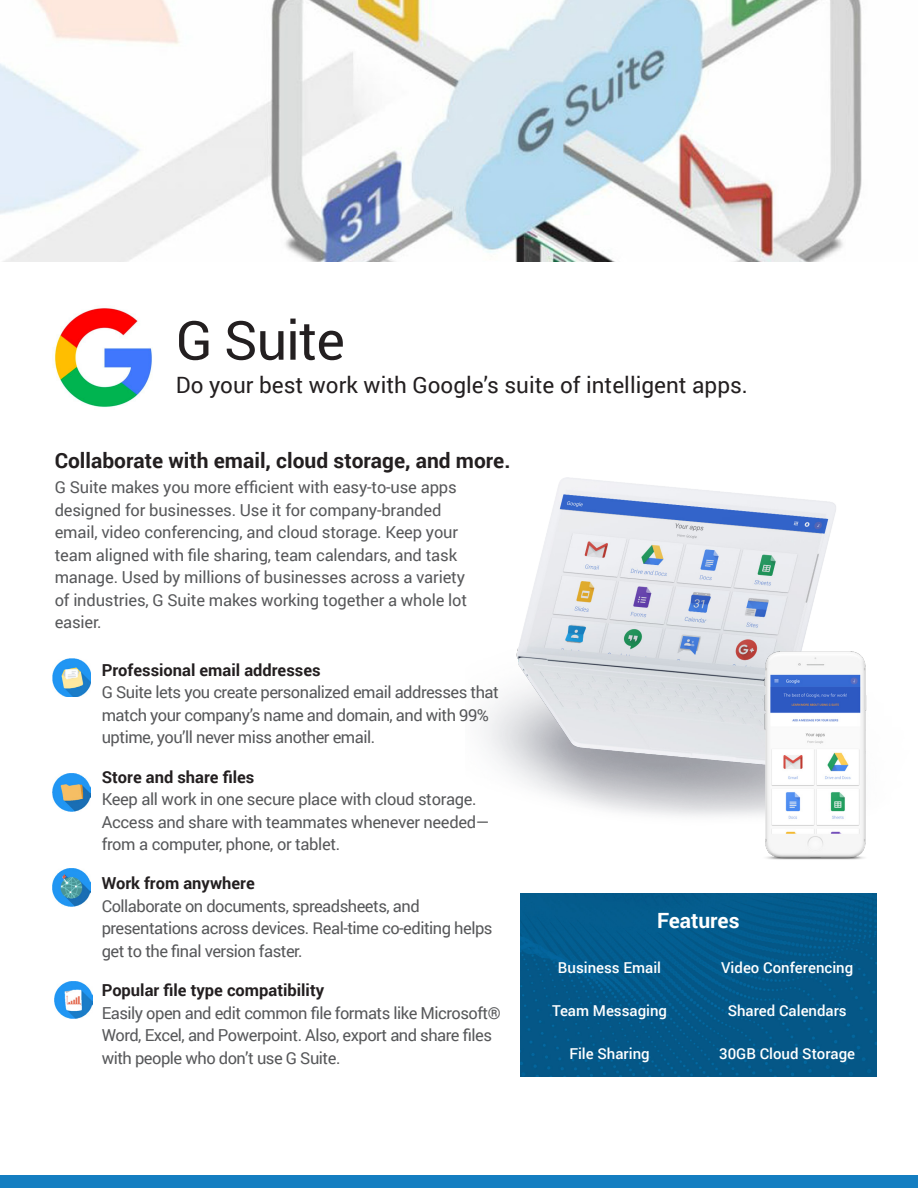
<style>
.page{position:relative;width:918px;height:1188px;background:#fff}
.page>*{position:absolute;margin:0;border:0;box-sizing:border-box;transform-origin:0 0}
.t1{font:54px "Roboto";letter-spacing:-.02em;color:#231f20}
.t2{font:22.5px "Roboto";color:#231f20}
.Body_Text{font:700 21px "Roboto";color:#231f20}
.Body_Text-2{font:700 21px "Roboto";color:#fff}
.Body_Text-3{font:16.5px/22.5px "Roboto";letter-spacing:-.02em;color:#57585a}
.t3{font:700 16.5px "Roboto";color:#231f20}
.t4{font:500 15px "Roboto";color:#fff}
</style>
<div class="page">
<img style="left:521px;top:893px;width:355px;height:184px">
<img style="left:0;top:0;width:862px;height:261px">
<div style="left:0;top:1175px;width:918px;height:13px;background:#147ec1"></div>
<img style="left:483px;top:477px;width:353px;height:339px">
<img style="left:732px;top:625px;width:135px;height:235px">
<img style="left:54px;top:308px;width:98px;height:100px">
<img style="left:53px;top:868px;width:37px;height:38px">
<img style="left:53px;top:659px;width:38px;height:38px">
<img style="left:52px;top:773px;width:38px;height:38px">
<img style="left:55px;top:981px;width:37px;height:38px">
<p class="t1" style="left:176px;top:303px;width:170px">G Suite</p>
<p class="t2" style="left:176px;top:369px;width:574px">Do your best work with Google’s suite of intelligent apps.</p>
<p class="Body_Text" style="left:55px;top:446px;width:457px">Collaborate with email, cloud storage, and more.</p>
<p class="Body_Text-3" style="left:55px;top:476px;width:414px">G Suite makes you more efficient with easy-to-use apps designed for businesses. Use it for company-branded email, video conferencing, and cloud storage. Keep your team aligned with file sharing, team calendars, and task manage. Used by millions of businesses across a variety of industries, G Suite makes working together a whole lot easier.</p>
<p class="t3" style="left:102px;top:658px;width:220px">Professional email addresses</p>
<p class="Body_Text-3" style="left:102px;top:681px;width:399px">G Suite lets you create personalized email addresses that match your company’s name and domain, and with 99% uptime, you’ll never miss another email.</p>
<p class="t3" style="left:102px;top:765px;width:154px">Store and share files</p>
<p class="Body_Text-3" style="left:102px;top:787px;width:389px">Keep all work in one secure place with cloud storage.<br>Access and share with teammates whenever needed— from a computer, phone, or tablet.</p>
<p class="t3" style="left:102px;top:872px;width:154px">Work from anywhere</p>
<p class="Body_Text-3" style="left:102px;top:894px;width:392px">Collaborate on documents, spreadsheets, and presentations across devices. Real-time co-editing helps get to the final version faster.</p>
<p class="t3" style="left:102px;top:979px;width:224px">Popular file type compatibility</p>
<p class="Body_Text-3" style="left:102px;top:1001px;width:400px">Easily open and edit common file formats like Microsoft®<br>Word, Excel, and Powerpoint. Also, export and share files with people who don’t use G Suite.</p>
<p class="Body_Text-2" style="left:657px;top:906px;width:84px">Features</p>
<p class="t4" style="left:558px;top:957px;width:105px">Business Email</p>
<p class="t4" style="left:721px;top:957px;width:134px">Video Conferencing</p>
<p class="t4" style="left:552px;top:1000px;width:117px">Team Messaging</p>
<p class="t4" style="left:728px;top:1000px;width:121px">Shared Calendars</p>
<p class="t4" style="left:569px;top:1043px;width:82px">File Sharing</p>
<p class="t4" style="left:719px;top:1043px;width:138px">30GB Cloud Storage</p>
</div>
